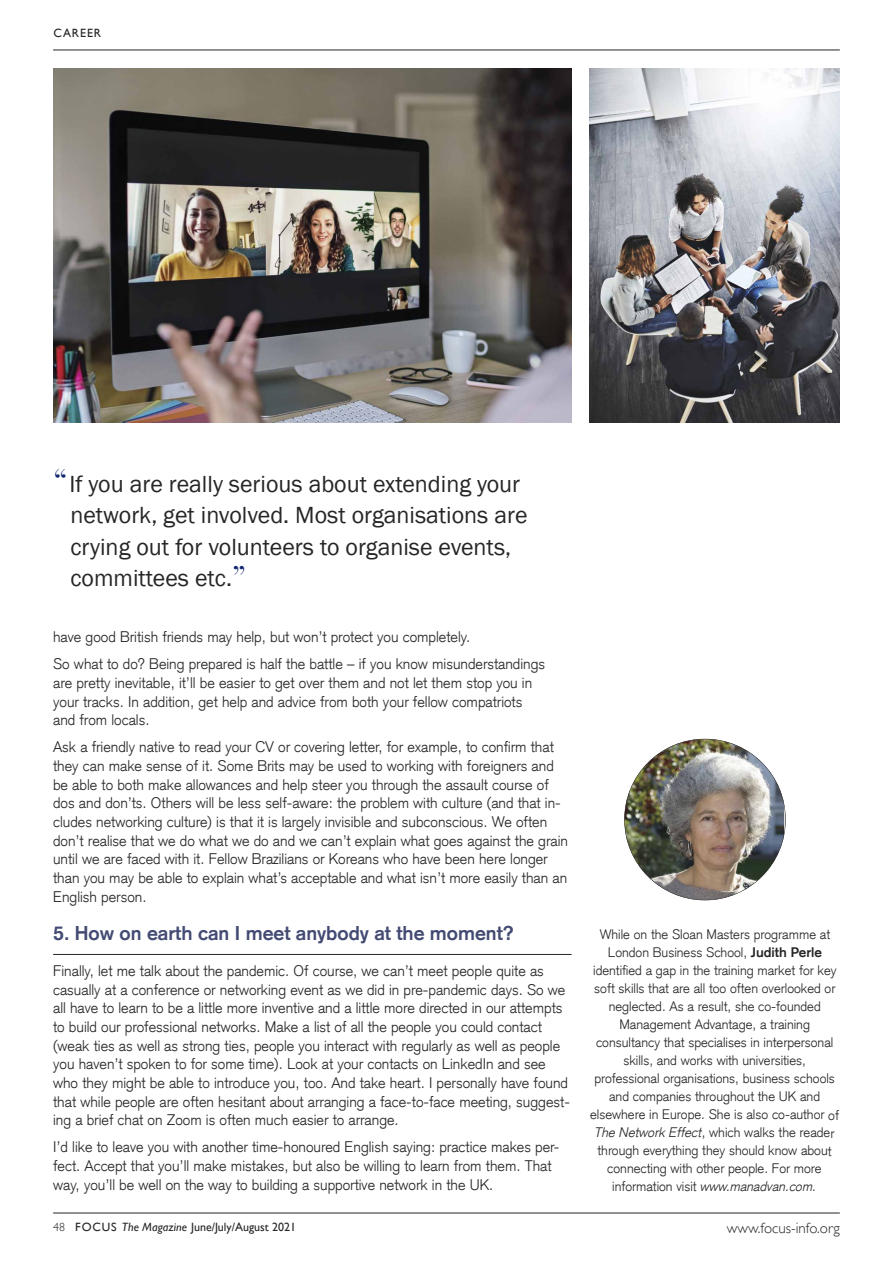
<style>
.page{position:relative;width:893px;height:1263px;background:#fff}
.page>*{position:absolute;margin:0;border:0;box-sizing:border-box;transform-origin:0 0}
.t1{font:24px/31.5px "Franklin Gothic";color:#272526}
.t2{font:700 19.5px "Credit Suisse Type";color:#444b73}
.t3{font:300 15px/18.6px "Credit Suisse Type";color:#272526}
.t4{font:300 15px "Gill Sans";color:#272526}
.t5{font:300 13.5px/18px "Credit Suisse Type";color:#272526;text-align:center}
.t6{font:12px "Gill Sans";color:#272526}
.s1{font-family:"Didot";font-size:31.5px;color:#132670}
.s2{font-weight:700}
.s3{font-style:italic}
.s4{font-weight:300}
</style>
<div class="page">
<hr style="left:53px;top:50px;width:787px;height:1px;background:#272526">
<hr style="left:53px;top:1213px;width:787px;height:1px;background:#272526">
<hr style="left:53px;top:954px;width:519px;height:1px;background:#272526">
<img style="left:624px;top:739px;width:159px;height:161px">
<img style="left:53px;top:68px;width:519px;height:355px">
<img style="left:589px;top:68px;width:251px;height:355px">
<p class="t6" style="left:53px;top:26px;width:49px">CAREER</p>
<h1 class="t1" style="left:70px;top:468px;width:459px;text-indent:-17px"><span class="s1">“</span>If you are really serious about extending your network, get involved. Most organisations are crying out for volunteers to organise events, committees etc.<span class="s1">”</span></h1>
<p class="t3" style="left:53px;top:623px;width:494px;line-height:27.2px">have good British friends may help, but won’t protect you completely.<br>So what to do? Being prepared is half the battle – if you know misunderstandings</p>
<p class="t3" style="left:53px;top:673px;width:481px">are pretty inevitable, it’ll be easier to get over them and not let them stop you in your tracks. In addition, get help and advice from both your fellow compatriots and from locals.</p>
<p class="t3" style="left:53px;top:738px;width:516px">Ask a friendly native to read your CV or covering letter, for example, to confirm that they can make sense of it. Some Brits may be used to working with foreigners and be able to both make allowances and help steer you through the assault course of dos and don’ts. Others will be less self-aware: the problem with culture (and that in&shy;cludes networking culture) is that it is largely invisible and subconscious. We often don’t realise that we do what we do and we can’t explain what goes against the grain until we are faced with it. Fellow Brazilians or Koreans who have been here longer than you may be able to explain what’s acceptable and what isn’t more easily than an English person.</p>
<h2 class="t2" style="left:53px;top:922px;width:462px">5. How on earth can I meet anybody at the moment?</h2>
<p class="t3" style="left:53px;top:962px;width:518px">Finally, let me talk about the pandemic. Of course, we can’t meet people quite as casually at a conference or networking event as we did in pre-pandemic days. So we all have to learn to be a little more inventive and a little more directed in our attempts to build our professional networks. Make a list of all the people you could contact (weak ties as well as strong ties, people you interact with regularly as well as people you haven’t spoken to for some time). Look at your contacts on LinkedIn and see who they might be able to introduce you, too. And take heart. I personally have found that while people are often hesitant about arranging a face-to-face meeting, suggest&shy;ing a brief chat on Zoom is often much easier to arrange.</p>
<p class="t3" style="left:53px;top:1138px;width:508px">I’d like to leave you with another time-honoured English saying: practice makes per&shy;fect. Accept that you’ll make mistakes, but also be willing to learn from them. That way, you’ll be well on the way to building a supportive network in the UK.</p>
<p class="t5" style="left:590px;top:926px;width:250px">While on the Sloan Masters programme at London Business School, <span class="s2">Judith Perle </span>identified a gap in the training market for key soft skills that are all too often overlooked or neglected. As a result, she co-founded Management Advantage, a training consultancy that specialises in interpersonal skills, and works with universities, professional organisations, business schools and companies throughout the UK and elsewhere in Europe. She is also co-author of <span class="s3">The Network Effect</span>, which walks the reader through everything they should know about connecting with other people. For more information visit <span class="s3">www.manadvan.com.</span></p>
<p class="t6" style="left:53px;top:1220px;width:244px"><span class="s4">48</span> FOCUS <span class="s3">The Magazine</span> June/July/August 2021</p>
<p class="t4" style="left:727px;top:1220px;width:114px">www.focus-info.org</p>
</div>
